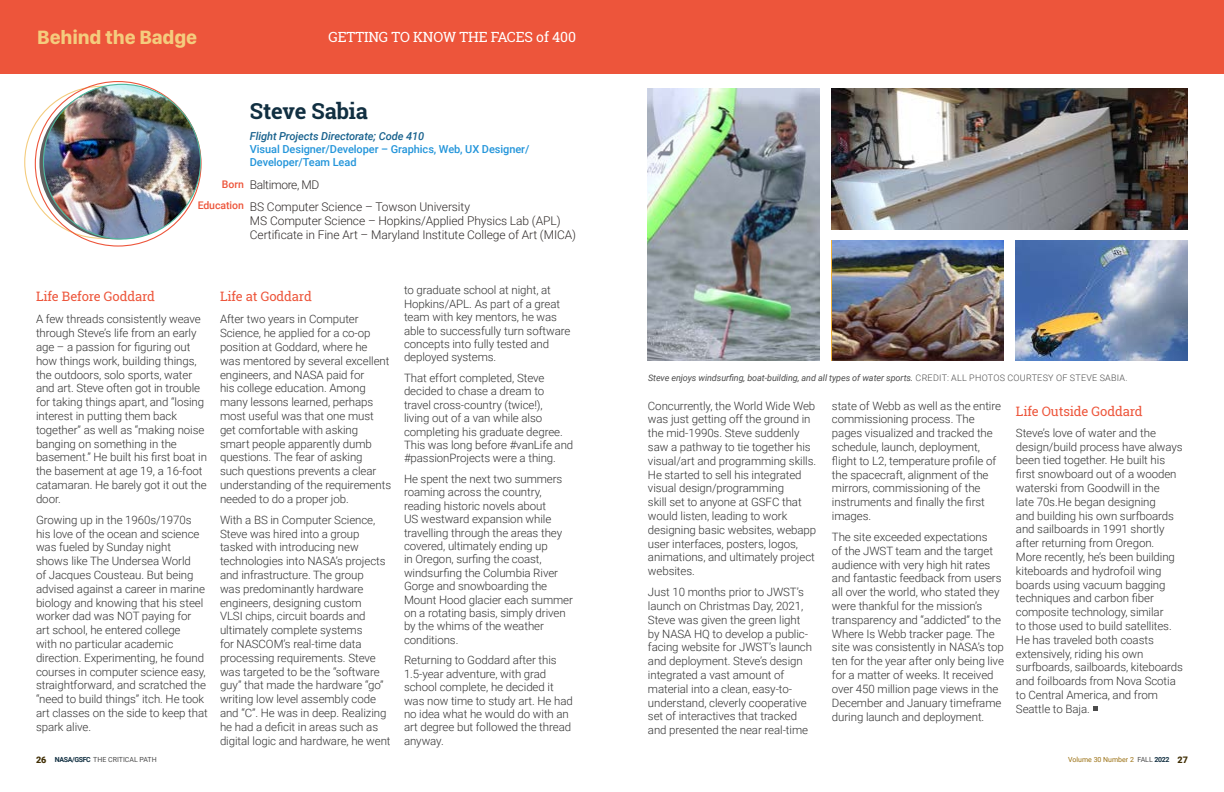
<style>
.page{position:relative;width:1224px;height:792px;background:#fff}
.page>*{position:absolute;margin:0;border:0;box-sizing:border-box;transform-origin:0 0}
.body{font:700 22px "Roboto Slab";letter-spacing:-.005em;color:#112f41}
.body-2{font:700 20px "SF Compact Display";letter-spacing:-.005em;color:#f4cc7e}
.body_h1{font:14px "Roboto Slab";letter-spacing:-.01em;color:#fff}
.body-3{font:13px "Roboto Slab";letter-spacing:-.01em;color:#ed553b}
.body_h1-2{font:13px "Roboto Slab";letter-spacing:-.01em;color:#ed553b}
.body_h1_inside{font:13px "Roboto Slab";letter-spacing:-.01em;color:#ed553b}
.body_small{font:300 12px/14.4px "Roboto";letter-spacing:-.005em;color:#302b2a}
.body_small-2{font:300 12px "Roboto";letter-spacing:-.03em;color:#302b2a}
.body-4{font:300 11.5px/13.8px "Roboto";letter-spacing:-.005em;color:#333}
.body-5{font:500 11px/13.2px "Roboto";letter-spacing:-.005em;color:#2395da}
.body_small-3{font:500 10.5px "Roboto";letter-spacing:-.005em;color:#ed553b}
.t1{font:italic 9px "Roboto";letter-spacing:-.005em;color:#4c4c4c}
.t2{font:7px "Roboto";color:#4c4c4c}
.t3{font:7px "Roboto";color:#9a6f11}
.s1{font-style:italic;color:#17618d}
.s2{font-weight:300;font-style:normal}
.s3{font-weight:900;font-size:9px;color:#402e04}
.s4{font-weight:700;color:#112f41}
.s5{color:#4c4c4c}
</style>
<div class="page">
<div style="left:0;top:0;width:1224px;height:73px;background:#ed553b"></div>
<img style="left:43px;top:84px;width:158px;height:155px">
<svg style="left:1093px;top:706px;width:4px;height:5px"></svg>
<img style="left:648px;top:89px;width:172px;height:272px">
<img style="left:832px;top:89px;width:356px;height:141px">
<img style="left:832px;top:240px;width:172px;height:121px">
<img style="left:1016px;top:240px;width:172px;height:121px">
<p class="body-2" style="left:37px;top:23px;width:161px">Behind the Badge</p>
<h1 class="body_h1" style="left:328px;top:27px;width:249px">GETTING TO KNOW THE FACES of 400</h1>
<p class="body" style="left:250px;top:96px;width:120px">Steve Sabia</p>
<p class="body-5" style="left:250px;top:129px;width:281px"><span class="s1">Flight Projects Directorate; Code 410<br></span>Visual Designer/Developer – Graphics, Web, UX Designer/<br>Developer/Team Lead</p>
<p class="body_small-2" style="left:250px;top:176px;width:71px">Baltimore, MD</p>
<p class="body_small" style="left:250px;top:199px;width:328px">BS Computer Science – Towson University<br>MS Computer Science – Hopkins/Applied Physics Lab (APL)<br>Certificate in Fine Art – Maryland Institute College of Art (MICA)</p>
<p class="body_small-3" style="left:222px;top:177px;width:23px">Born</p>
<p class="body_small-3" style="left:198px;top:198px;width:48px">Education</p>
<h1 class="body_h1-2" style="left:36px;top:287px;width:121px">Life Before Goddard</h1>
<p class="body-4" style="left:36px;top:312px;width:173px">A few threads consistently weave through Steve’s life from an early age – a passion for figuring out how things work, building things, the outdoors, solo sports, water and art. Steve often got in trouble for taking things apart, and “losing interest in putting them back together” as well as “making noise banging on something in the basement.” He built his first boat in the basement at age 19, a 16-foot catamaran. He barely got it out the door.</p>
<p class="body-4" style="left:36px;top:512px;width:173px">Growing up in the 1960s/1970s his love of the ocean and science was fueled by Sunday night<br>shows like The Undersea World<br>of Jacques Cousteau. But being advised against a career in marine biology and knowing that his steel worker dad was NOT paying for art school, he entered college<br>with no particular academic direction. Experimenting, he found courses in computer science easy, straightforward, and scratched the “need to build things” itch. He took art classes on the side to keep that spark alive.</p>
<h1 class="body_h1_inside" style="left:220px;top:287px;width:93px">Life at Goddard</h1>
<p class="body-4" style="left:220px;top:312px;width:173px">After two years in Computer<br>Science, he applied for a co-op position at Goddard, where he<br>was mentored by several excellent engineers, and NASA paid for<br>his college education. Among many lessons learned, perhaps most useful was that one must get comfortable with asking<br>smart people apparently dumb questions. The fear of asking<br>such questions prevents a clear understanding of the requirements needed to do a proper job.</p>
<p class="body-4" style="left:220px;top:512px;width:172px">With a BS in Computer Science,<br>Steve was hired into a group tasked with introducing new technologies into NASA’s projects and infrastructure. The group<br>was predominantly hardware engineers, designing custom<br>VLSI chips, circuit boards and ultimately complete systems<br>for NASCOM’s real-time data processing requirements. Steve was targeted to be the “software guy” that made the hardware “go” writing low level assembly code and “C”. He was in deep. Realizing he had a deficit in areas such as digital logic and hardware, he went</p>
<p class="body-4" style="left:404px;top:283px;width:168px;line-height:13.4px">to graduate school at night, at<br>Hopkins/APL. As part of a great team with key mentors, he was able to successfully turn software concepts into fully tested and deployed systems.</p>
<p class="body-4" style="left:404px;top:371px;width:171px;line-height:13.4px">That effort completed, Steve decided to chase a dream to travel cross-country (twice!),<br>living out of a van while also completing his graduate degree.<br>This was long before #vanLife and #passionProjects were a thing.</p>
<p class="body-4" style="left:404px;top:472px;width:171px;line-height:13.4px">He spent the next two summers roaming across the country, reading historic novels about<br>US westward expansion while travelling through the areas they covered, ultimately ending up<br>in Oregon, surfing the coast, windsurfing the Columbia River<br>Gorge and snowboarding the<br>Mount Hood glacier each summer on a rotating basis, simply driven by the whims of the weather conditions.</p>
<p class="body-4" style="left:404px;top:653px;width:170px;line-height:13.5px">Returning to Goddard after this<br>1.5-year adventure, with grad school complete, he decided it was now time to study art. He had no idea what he would do with an art degree but followed the thread anyway.</p>
<p class="t1" style="left:648px;top:372px;width:481px">Steve enjoys windsurfing, boat-building, and all types of water sports. <span class="s2">CREDIT: ALL PHOTOS COURTESY OF STEVE SABIA.</span></p>
<p class="body-4" style="left:648px;top:398px;width:170px">Concurrently, the World Wide Web was just getting off the ground in the mid-1990s. Steve suddenly saw a pathway to tie together his visual/art and programming skills.<br>He started to sell his integrated visual design/programming<br>skill set to anyone at GSFC that would listen, leading to work designing basic websites, webapp user interfaces, posters, logos, animations, and ultimately project websites.</p>
<p class="body-4" style="left:648px;top:585px;width:166px">Just 10 months prior to JWST’s launch on Christmas Day, 2021,<br>Steve was given the green light by NASA HQ to develop a public&shy;facing website for JWST’s launch and deployment. Steve’s design integrated a vast amount of material into a clean, easy-to&shy;understand, cleverly cooperative set of interactives that tracked and presented the near real-time</p>
<p class="body-4" style="left:832px;top:398px;width:171px">state of Webb as well as the entire commissioning process. The pages visualized and tracked the schedule, launch, deployment, flight to L2, temperature profile of the spacecraft, alignment of the mirrors, commissioning of the instruments and finally the first images.</p>
<p class="body-4" style="left:832px;top:530px;width:174px">The site exceeded expectations<br>of the JWST team and the target audience with very high hit rates and fantastic feedback from users all over the world, who stated they were thankful for the mission’s transparency and “addicted” to the<br>Where Is Webb tracker page. The site was consistently in NASA’s top ten for the year after only being live for a matter of weeks. It received over 450 million page views in the<br>December and January timeframe during launch and deployment.</p>
<p class="body-3" style="left:1016px;top:402px;width:128px">Life Outside Goddard</p>
<p class="body-4" style="left:1016px;top:425px;width:169px">Steve’s love of water and the design/build process have always been tied together. He built his first snowboard out of a wooden waterski from Goodwill in the<br>late 70s.He began designing<br>and building his own surfboards and sailboards in 1991 shortly after returning from Oregon.<br>More recently, he’s been building kiteboards and hydrofoil wing boards using vacuum bagging techniques and carbon fiber composite technology, similar<br>to those used to build satellites.<br>He has traveled both coasts extensively, riding his own surfboards, sailboards, kiteboards and foilboards from Nova Scotia to Central America, and from<br>Seattle to Baja.</p>
<p class="t2" style="left:36px;top:755px;width:122px"><span class="s3">26</span> <span class="s4">NASA/GSFC</span> THE CRITICAL PATH</p>
<p class="t3" style="left:1068px;top:755px;width:121px">Volume 30 Number 2 <span class="s5">FALL</span> <span class="s4">2022</span> <span class="s3">27</span></p>
</div>
